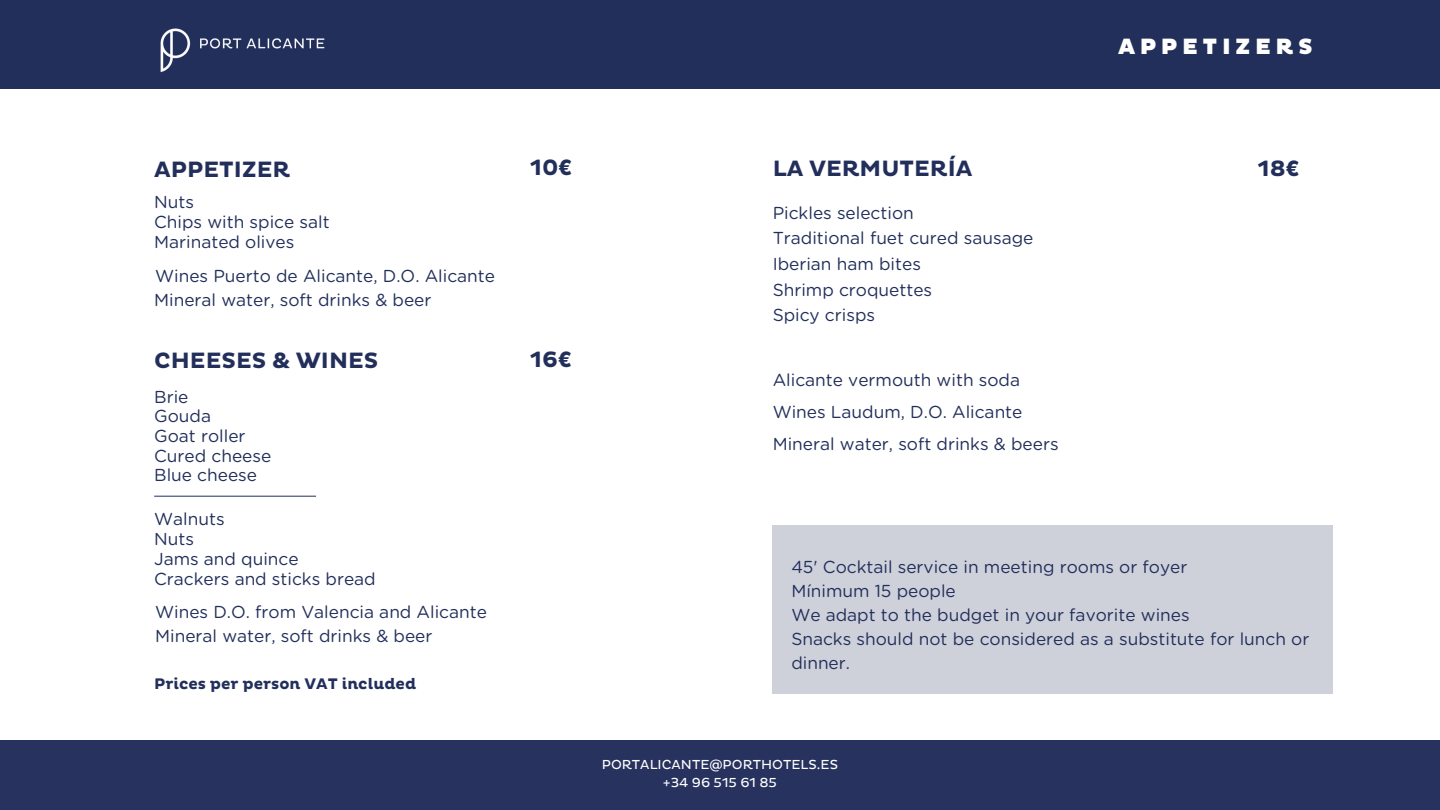
<style>
.page{position:relative;width:1440px;height:810px;background:#fff}
.page>*{position:absolute;margin:0;border:0;box-sizing:border-box;transform-origin:0 0}
.t1{font:700 22.6px "Pluto";color:#222f5b}
.t2{font:900 22.6px "Pluto";letter-spacing:.2em;color:#fff}
.t3{font:17.3px/24px "Gotham Rounded";color:#222f5b}
.t4{font:700 15.6px "Pluto";color:#222f5b}
.t5{font:13.2px "Pluto";color:#fff}
</style>
<div class="page">
<div style="left:0;top:0;width:1440px;height:88px;background:#222f5b"></div>
<div style="left:0;top:741px;width:1440px;height:69px;background:#222f5b"></div>
<img style="left:133px;top:28px;width:221px;height:61px">
<div style="left:773px;top:525px;width:560px;height:169px;background:#ced1da"></div>
<hr style="left:154px;top:496px;width:162px;height:1px;background:#222f5b">
<h4 class="t2" style="left:1118px;top:33px;width:196px">APPETIZERS</h4>
<h4 class="t1" style="left:154px;top:157px;width:138px">APPETIZER</h4>
<h4 class="t1" style="left:530px;top:155px;width:43px">10€</h4>
<h2 class="t3" style="left:154px;top:191px;width:41px">Nuts</h2>
<h4 class="t3" style="left:154px;top:211px;width:177px">Chips with spice salt</h4>
<h4 class="t3" style="left:154px;top:231px;width:142px">Marinated olives</h4>
<h4 class="t3" style="left:155px;top:265px;width:341px">Wines Puerto de Alicante, D.O. Alicante</h4>
<h3 class="t3" style="left:154px;top:289px;width:279px">Mineral water, soft drinks &amp; beer</h3>
<h2 class="t1" style="left:154px;top:347px;width:226px">CHEESES &amp; WINES</h2>
<h4 class="t1" style="left:530px;top:347px;width:43px">16€</h4>
<h4 class="t3" style="left:154px;top:385px;width:36px">Brie</h4>
<h4 class="t3" style="left:154px;top:405px;width:58px">Gouda</h4>
<h4 class="t3" style="left:154px;top:425px;width:93px">Goat roller</h4>
<h4 class="t3" style="left:154px;top:444px;width:119px">Cured cheese</h4>
<h4 class="t3" style="left:154px;top:464px;width:104px">Blue cheese</h4>
<h4 class="t3" style="left:154px;top:508px;width:72px">Walnuts</h4>
<h4 class="t3" style="left:154px;top:528px;width:41px">Nuts</h4>
<h4 class="t3" style="left:154px;top:548px;width:146px">Jams and quince</h4>
<h4 class="t3" style="left:154px;top:567px;width:223px">Crackers and sticks bread</h4>
<h1 class="t3" style="left:155px;top:601px;width:333px">Wines D.O. from Valencia and Alicante</h1>
<p class="t3" style="left:155px;top:624px;width:279px">Mineral water, soft drinks &amp; beer</p>
<p class="t4" style="left:154px;top:674px;width:264px">Prices per person VAT included</p>
<h4 class="t1" style="left:773px;top:155px;width:201px">LA VERMUTERÍA</h4>
<h4 class="t1" style="left:1258px;top:156px;width:43px">18€</h4>
<h4 class="t3" style="left:773px;top:201px;width:143px">Pickles selection</h4>
<h4 class="t3" style="left:773px;top:226px;width:262px">Traditional fuet cured sausage</h4>
<h4 class="t3" style="left:773px;top:253px;width:150px">Iberian ham bites</h4>
<h2 class="t3" style="left:773px;top:278px;width:161px">Shrimp croquettes</h2>
<h4 class="t3" style="left:773px;top:304px;width:104px">Spicy crisps</h4>
<h4 class="t3" style="left:773px;top:368px;width:249px">Alicante vermouth with soda</h4>
<h1 class="t3" style="left:773px;top:401px;width:251px">Wines Laudum, D.O. Alicante</h1>
<h4 class="t3" style="left:773px;top:433px;width:287px">Mineral water, soft drinks &amp; beers</h4>
<h4 class="t3" style="left:791px;top:555px;width:520px">45' Cocktail service in meeting rooms or foyer<br>Mínimum 15 people<br>We adapt to the budget in your favorite wines<br>Snacks should not be considered as a substitute for lunch or dinner.</h4>
<p class="t5" style="left:602px;top:757px;width:238px">PORTALICANTE@PORTHOTELS.ES</p>
<h1 class="t5" style="left:663px;top:775px;width:116px">+34 96 515 61 85</h1>
</div>
